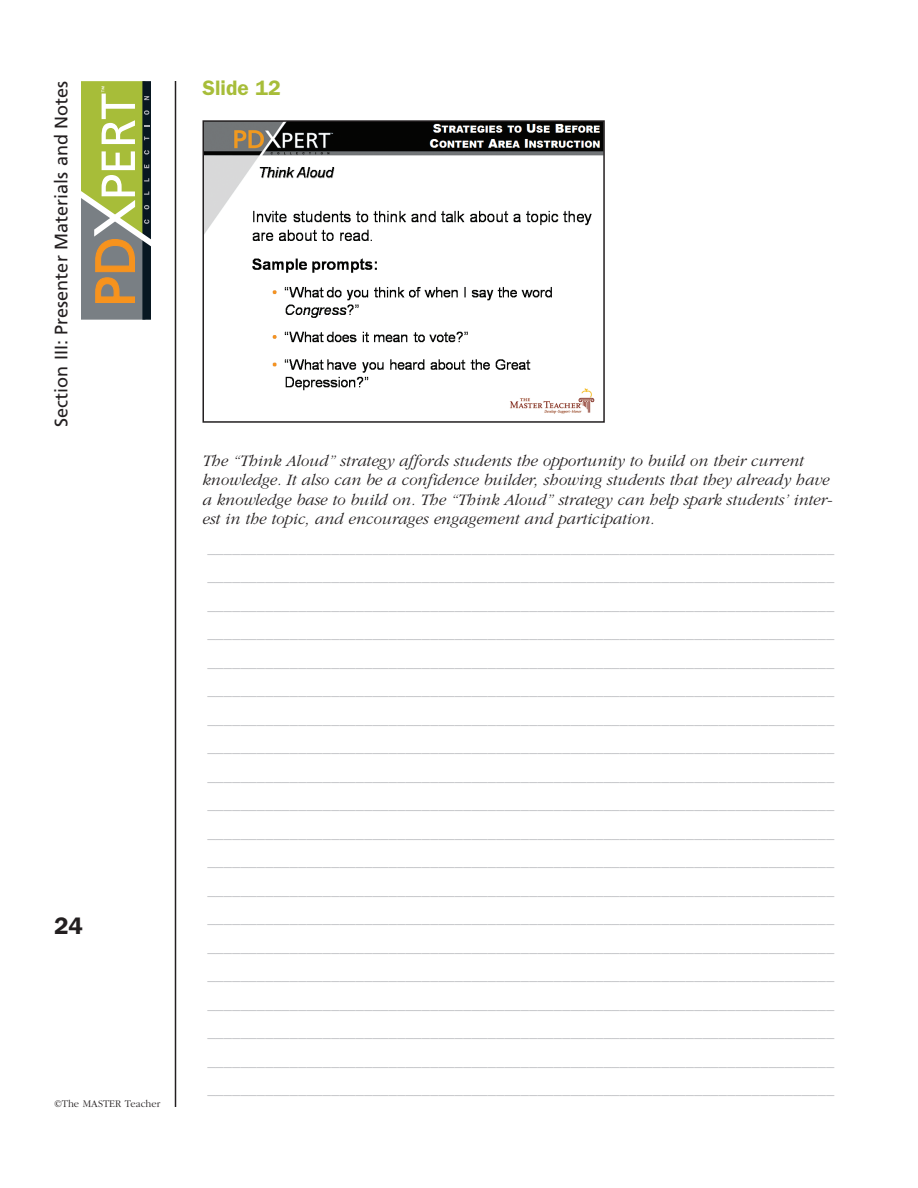
<style>
.page{position:relative;width:918px;height:1188px;background:#fff}
.page>*{position:absolute;margin:0;border:0;box-sizing:border-box;transform-origin:0 0}
.t1{font:600 24px "Franklin Gothic";color:#231f20}
.t2{font:600 21px "Franklin Gothic";color:#a7bd39}
.t3{font:18px "Frutiger";color:#231f20}
.t4{font:300 16.5px/28.5px "Garamond";color:#bcbdc0;text-align:justify}
.t5{font:italic 300 16.5px/19.5px "Garamond";color:#231f20}
.t6{font:300 10.5px "Garamond";color:#231f20}
</style>
<div class="page">
<svg style="left:81px;top:81px;width:70px;height:238px;background:#999e63"></svg>
<hr style="left:175px;top:81px;width:1px;height:1026px;background:#231f20">
<img style="left:205px;top:123px;width:397px;height:291px">
<div style="left:202px;top:120px;width:403px;height:303px;border:2px solid #231f20"></div>
<p class="t3" style="left:54px;top:427px;width:347px;rotate:-90deg">Section III: Presenter Materials and Notes</p>
<p class="t1" style="left:54px;top:918px;width:30px">24</p>
<p class="t6" style="left:54px;top:1100px;width:108px">©The MASTER Teacher</p>
<p class="t2" style="left:202px;top:81px;width:80px">Slide 12</p>
<p class="t5" style="left:202px;top:452px;width:631px">The “Think Aloud” strategy affords students the opportunity to build on their current knowledge. It also can be a confidence builder, showing students that they already have a knowledge base to build on. The “Think Aloud” strategy can help spark students’ inter&shy;est in the topic, and encourages engagement and participation.</p>
<p class="t4" style="left:207px;top:535px;width:629px">____________________________________________________________________________ ____________________________________________________________________________ ____________________________________________________________________________ ____________________________________________________________________________ ____________________________________________________________________________ ____________________________________________________________________________ ____________________________________________________________________________ ____________________________________________________________________________ ____________________________________________________________________________ ____________________________________________________________________________ ____________________________________________________________________________ ____________________________________________________________________________ ____________________________________________________________________________ ____________________________________________________________________________ ____________________________________________________________________________ ____________________________________________________________________________ ____________________________________________________________________________ ____________________________________________________________________________ ____________________________________________________________________________ ____________________________________________________________________________</p>
</div>
